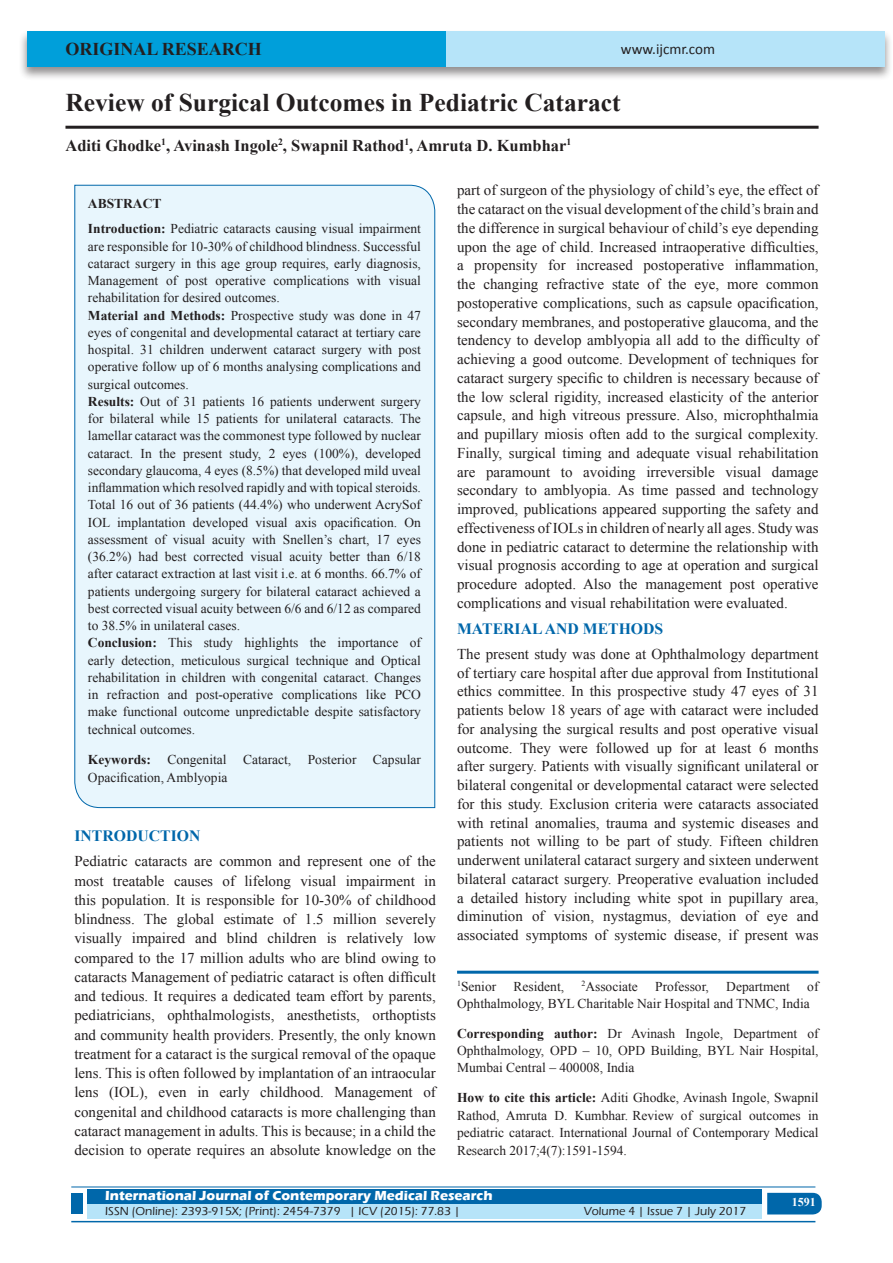
<style>
.page{position:relative;width:893px;height:1263px;background:#fff}
.page>*{position:absolute;margin:0;border:0;box-sizing:border-box;transform-origin:0 0}
.A_Title_New{font:700 25.5px "Times New Roman";color:#231f20}
.AT_new{font:700 18px "Times New Roman";color:#231f20}
.AU-New{font:700 16.5px "Times New Roman";color:#231f20}
.t1{font:700 15.75px "Times New Roman";color:#0067aa}
.TX_New{font:15px/18.8px "Times New Roman";color:#231f20;text-align:justify}
.t2{font:15px "Calibri";color:#231f20}
.HTC_new{font:13.5px/17.2px "Times New Roman";color:#231f20}
.Corresponding{font:13.5px/17.2px "Times New Roman";color:#231f20;text-align:justify}
.Affi_New{font:13.5px/17.2px "Times New Roman";color:#231f20}
.t3{font:700 13.5px "Eras ITC";color:#fff}
.t4{font:500 12px "Eras ITC";color:#231f20}
.t5{font:700 12px "Times New Roman";color:#fff}
.s1{font-weight:700}
</style>
<div class="page">
<div style="left:19px;top:29px;width:874px;height:52px;background:#231f20;opacity:.5"></div>
<div style="left:27px;top:31px;width:858px;height:35px;background:#b6e4f9"></div>
<div style="left:27px;top:31px;width:419px;height:35px;background:#009fda"></div>
<div style="left:87px;top:1189px;width:674px;height:15px;background:#0067aa"></div>
<div style="left:87px;top:1204px;width:674px;height:15px;background:#b6e4f9"></div>
<svg style="left:767px;top:1193px;width:55px;height:21px"></svg>
<hr style="left:71px;top:1186px;width:744px;height:1px;background:#0067aa">
<hr style="left:71px;top:1221px;width:744px;height:1px;background:#0067aa">
<div style="left:71px;top:1193px;width:12px;height:21px;background:#0067aa"></div>
<hr style="left:65px;top:126px;width:754px;height:3px;background:#231f20">
<div style="left:74px;top:184px;width:361px;height:624px;background:#e8f6fd"></div>
<hr style="left:457px;top:971px;width:362px;height:3px;background:#0067aa">
<p class="AT_new" style="left:65px;top:36px;width:198px">ORIGINAL RESEARCH</p>
<p class="t2" style="left:621px;top:40px;width:96px">www.ijcmr.com</p>
<p class="A_Title_New" style="left:65px;top:85px;width:557px">Review of Surgical Outcomes in Pediatric Cataract</p>
<p class="AU-New" style="left:65px;top:134px;width:507px">Aditi Ghodke<sup>1</sup>, Avinash Ingole<sup>2</sup>, Swapnil Rathod<sup>1</sup>, Amruta D. Kumbhar<sup>1</sup></p>
<p class="HTC_new" style="left:88px;top:190px;width:335px;line-height:25.8px"><span class="s1">ABSTRACT<br>Introduction:</span> Pediatric cataracts causing visual impairment</p>
<p class="HTC_new" style="left:88px;top:237px;width:335px">are responsible for 10-30% of childhood blindness. Successful cataract surgery in this age group requires, early diagnosis, Management of post operative complications with visual rehabilitation for desired outcomes.<br><span class="s1">Material and Methods:</span> Prospective study was done in 47 eyes of congenital and developmental cataract at tertiary care hospital. 31 children underwent cataract surgery with post operative follow up of 6 months analysing complications and surgical outcomes.<br><span class="s1">Results:</span> Out of 31 patients 16 patients underwent surgery for bilateral while 15 patients for unilateral cataracts. The lamellar cataract was the commonest type followed by nuclear cataract. In the present study, 2 eyes (100%), developed secondary glaucoma, 4 eyes (8.5%) that developed mild uveal inflammation which resolved rapidly and with topical steroids.<br>Total 16 out of 36 patients (44.4%) who underwent AcrySof IOL implantation developed visual axis opacification. On assessment of visual acuity with Snellen’s chart, 17 eyes (36.2%) had best corrected visual acuity better than 6/18 after cataract extraction at last visit i.e. at 6 months. 66.7% of patients undergoing surgery for bilateral cataract achieved a best corrected visual acuity between 6/6 and 6/12 as compared to 38.5% in unilateral cases.<br><span class="s1">Conclusion:</span> This study highlights the importance of early detection, meticulous surgical technique and Optical rehabilitation in children with congenital cataract. Changes in refraction and post-operative complications like PCO make functional outcome unpredictable despite satisfactory technical outcomes.</p>
<p class="HTC_new" style="left:88px;top:751px;width:334px;line-height:18px"><span class="s1">Keywords:</span> Congenital Cataract, Posterior Capsular<br>Opacification, Amblyopia</p>
<h1 class="t1" style="left:74px;top:824px;width:127px">INTRODUCTION</h1>
<p class="TX_New" style="left:74px;top:851px;width:363px;line-height:19.2px">Pediatric cataracts are common and represent one of the most treatable causes of lifelong visual impairment in this population. It is responsible for 10-30% of childhood blindness. The global estimate of 1.5 million severely visually impaired and blind children is relatively low compared to the 17 million adults who are blind owing to cataracts Management of pediatric cataract is often difficult and tedious. It requires a dedicated team effort by parents, pediatricians, ophthalmologists, anesthetists, orthoptists and community health providers. Presently, the only known treatment for a cataract is the surgical removal of the opaque lens. This is often followed by implantation of an intraocular lens (IOL), even in early childhood. Management of congenital and childhood cataracts is more challenging than cataract management in adults. This is because; in a child the decision to operate requires an absolute knowledge on the</p>
<p class="TX_New" style="left:457px;top:181px;width:363px">part of surgeon of the physiology of child’s eye, the effect of the cataract on the visual development of the child’s brain and the difference in surgical behaviour of child’s eye depending upon the age of child. Increased intraoperative difficulties, a propensity for increased postoperative inflammation, the changing refractive state of the eye, more common postoperative complications, such as capsule opacification, secondary membranes, and postoperative glaucoma, and the tendency to develop amblyopia all add to the difficulty of achieving a good outcome. Development of techniques for cataract surgery specific to children is necessary because of the low scleral rigidity, increased elasticity of the anterior capsule, and high vitreous pressure. Also, microphthalmia and pupillary miosis often add to the surgical complexity.<br>Finally, surgical timing and adequate visual rehabilitation are paramount to avoiding irreversible visual damage secondary to amblyopia. As time passed and technology improved, publications appeared supporting the safety and effectiveness of IOLs in children of nearly all ages. Study was done in pediatric cataract to determine the relationship with visual prognosis according to age at operation and surgical procedure adopted. Also the management post operative complications and visual rehabilitation were evaluated.</p>
<h1 class="t1" style="left:457px;top:617px;width:208px">MATERIAL AND METHODS</h1>
<p class="TX_New" style="left:457px;top:644px;width:363px">The present study was done at Ophthalmology department of tertiary care hospital after due approval from Institutional ethics committee. In this prospective study 47 eyes of 31 patients below 18 years of age with cataract were included for analysing the surgical results and post operative visual outcome. They were followed up for at least 6 months after surgery. Patients with visually significant unilateral or bilateral congenital or developmental cataract were selected for this study. Exclusion criteria were cataracts associated with retinal anomalies, trauma and systemic diseases and patients not willing to be part of study. Fifteen children underwent unilateral cataract surgery and sixteen underwent bilateral cataract surgery. Preoperative evaluation included a detailed history including white spot in pupillary area, diminution of vision, nystagmus, deviation of eye and associated symptoms of systemic disease, if present was</p>
<p class="Affi_New" style="left:457px;top:977px;width:41px"><sup>1</sup>Senior</p>
<p class="Affi_New" style="left:514px;top:977px;width:52px">Resident,</p>
<p class="Affi_New" style="left:581px;top:977px;width:58px"><sup>2</sup>Associate</p>
<p class="Affi_New" style="left:655px;top:977px;width:55px">Professor,</p>
<p class="Affi_New" style="left:726px;top:977px;width:65px">Department</p>
<p class="Affi_New" style="left:457px;top:977px;width:363px;text-indent:350px">of<br>Ophthalmology, BYL Charitable Nair Hospital and TNMC, India</p>
<p class="Corresponding" style="left:457px;top:1024px;width:363px"><span class="s1">Corresponding author:</span> Dr Avinash Ingole, Department of Ophthalmology, OPD – 10, OPD Building, BYL Nair Hospital, Mumbai Central – 400008, India</p>
<p class="HTC_new" style="left:457px;top:1089px;width:363px;text-align:justify"><span class="s1">How to cite this article:</span> Aditi Ghodke, Avinash Ingole, Swapnil Rathod, Amruta D. Kumbhar. Review of surgical outcomes in pediatric cataract. International Journal of Contemporary Medical Research 2017;4(7):1591-1594.</p>
<p class="t3" style="left:105px;top:1188px;width:389px">International Journal of Contemporary Medical Research</p>
<p class="t4" style="left:105px;top:1204px;width:356px">ISSN (Online): 2393-915X; (Print): 2454-7379 | ICV (2015): 77.83 |</p>
<p class="t4" style="left:584px;top:1204px;width:164px">Volume 4 | Issue 7 | July 2017</p>
<h4 class="t5" style="left:792px;top:1194px;width:25px">1591</h4>
</div>
